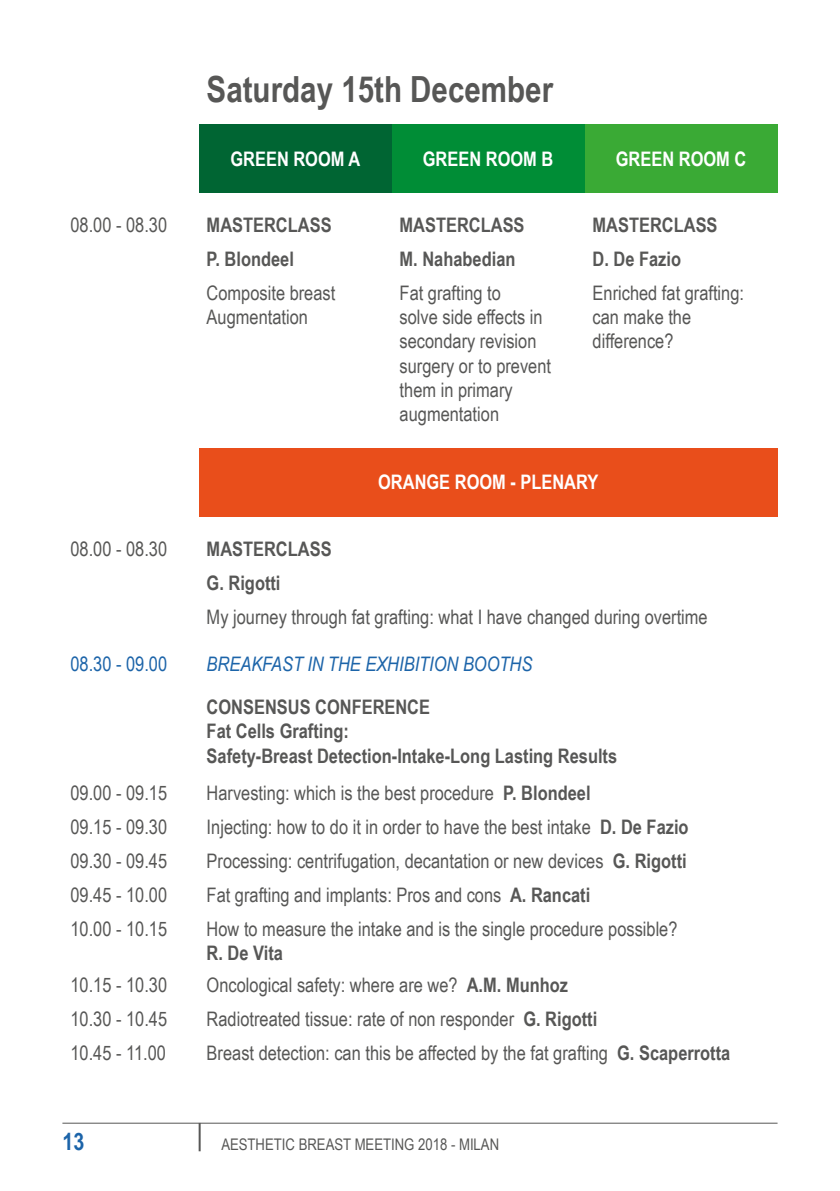
<style>
.page{position:relative;width:840px;height:1191px;background:#fff}
.page>*{position:absolute;margin:0;border:0;box-sizing:border-box;transform-origin:0 0}
.t1{font:700 36px "Arial Narrow";color:#575756}
.t2{font:700 24px "Arial Narrow";color:#1c64a9}
.t3{font:20px/24px "Arial Narrow";color:#575756}
.t4{font:700 20px/24px "Arial Narrow";color:#575756}
.t5{font:700 20px "Arial Narrow";color:#fff}
.t6{font:italic 20px "Arial Narrow";color:#1c64a9}
.t7{font:20px "Arial Narrow";color:#1c64a9}
.t8{font:16px "Arial Narrow";color:#575756}
.s1{font-weight:700}
</style>
<div class="page">
<hr style="left:62px;top:1122px;width:715px;height:1px;background:#575756">
<hr style="left:198px;top:1123px;width:2px;height:28px;background:#575756">
<div style="left:198px;top:125px;width:193px;height:68px;background:#006533"></div>
<div style="left:391px;top:125px;width:193px;height:68px;background:#008d36"></div>
<div style="left:584px;top:125px;width:193px;height:68px;background:#3aaa35"></div>
<div style="left:198px;top:448px;width:579px;height:68px;background:#e94e1b"></div>
<h1 class="t1" style="left:206px;top:62px;width:348px">Saturday 15th December</h1>
<p class="t5" style="left:230px;top:144px;width:131px">GREEN ROOM A</p>
<p class="t5" style="left:422px;top:144px;width:132px">GREEN ROOM B</p>
<p class="t5" style="left:615px;top:144px;width:132px">GREEN ROOM C</p>
<p class="t3" style="left:70px;top:213px;width:98px">08.00 - 08.30</p>
<p class="t4" style="left:206px;top:212px;width:126px">MASTERCLASS</p>
<p class="t4" style="left:399px;top:212px;width:126px">MASTERCLASS</p>
<p class="t4" style="left:592px;top:212px;width:126px">MASTERCLASS</p>
<p class="t4" style="left:206px;top:246px;width:89px">P. Blondeel</p>
<p class="t4" style="left:399px;top:246px;width:117px">M. Nahabedian</p>
<p class="t4" style="left:592px;top:246px;width:90px">D. De Fazio</p>
<p class="t3" style="left:206px;top:281px;width:130px">Composite breast<br>Augmentation</p>
<p class="t3" style="left:399px;top:281px;width:153px">Fat grafting to<br>solve side effects in secondary revision surgery or to prevent them in primary augmentation</p>
<p class="t3" style="left:592px;top:281px;width:153px">Enriched fat grafting: can make the difference?</p>
<p class="t5" style="left:378px;top:467px;width:221px">ORANGE ROOM - PLENARY</p>
<p class="t3" style="left:70px;top:536px;width:98px">08.00 - 08.30</p>
<p class="t4" style="left:206px;top:530px;width:126px;line-height:34px">MASTERCLASS<br>G. Rigotti</p>
<p class="t3" style="left:206px;top:604px;width:502px">My journey through fat grafting: what I have changed during overtime</p>
<p class="t7" style="left:70px;top:649px;width:98px">08.30 - 09.00</p>
<p class="t6" style="left:206px;top:650px;width:327px">BREAKFAST IN THE EXHIBITION BOOTHS</p>
<p class="t4" style="left:206px;top:694px;width:412px">CONSENSUS CONFERENCE<br>Fat Cells Grafting:<br>Safety-Breast Detection-Intake-Long Lasting Results</p>
<p class="t3" style="left:70px;top:779px;width:98px">09.00 - 09.15</p>
<p class="t3" style="left:206px;top:779px;width:385px">Harvesting: which is the best procedure <span class="s1">P. Blondeel</span></p>
<p class="t3" style="left:70px;top:813px;width:98px">09.15 - 09.30</p>
<p class="t3" style="left:206px;top:813px;width:483px">Injecting: how to do it in order to have the best intake <span class="s1">D. De Fazio</span></p>
<p class="t3" style="left:70px;top:848px;width:98px">09.30 - 09.45</p>
<p class="t3" style="left:206px;top:848px;width:481px">Processing: centrifugation, decantation or new devices <span class="s1">G. Rigotti</span></p>
<p class="t3" style="left:70px;top:882px;width:98px">09.45 - 10.00</p>
<p class="t3" style="left:206px;top:882px;width:385px">Fat grafting and implants: Pros and cons <span class="s1">A. Rancati</span></p>
<p class="t3" style="left:70px;top:916px;width:98px">10.00 - 10.15</p>
<p class="t3" style="left:206px;top:916px;width:472px">How to measure the intake and is the single procedure possible?</p>
<p class="t4" style="left:206px;top:939px;width:78px">R. De Vita</p>
<p class="t3" style="left:70px;top:972px;width:98px">10.15 - 10.30</p>
<p class="t3" style="left:206px;top:972px;width:362px">Oncological safety: where are we? <span class="s1">A.M. Munhoz</span></p>
<p class="t3" style="left:70px;top:1006px;width:98px">10.30 - 10.45</p>
<p class="t3" style="left:206px;top:1006px;width:392px">Radiotreated tissue: rate of non responder <span class="s1">G. Rigotti</span></p>
<p class="t3" style="left:70px;top:1040px;width:97px">10.45 - 11.00</p>
<p class="t3" style="left:206px;top:1040px;width:525px">Breast detection: can this be affected by the fat grafting <span class="s1">G. Scaperrotta</span></p>
<p class="t2" style="left:62px;top:1123px;width:23px">13</p>
<p class="t8" style="left:221px;top:1132px;width:279px">AESTHETIC BREAST MEETING 2018 - MILAN</p>
</div>
